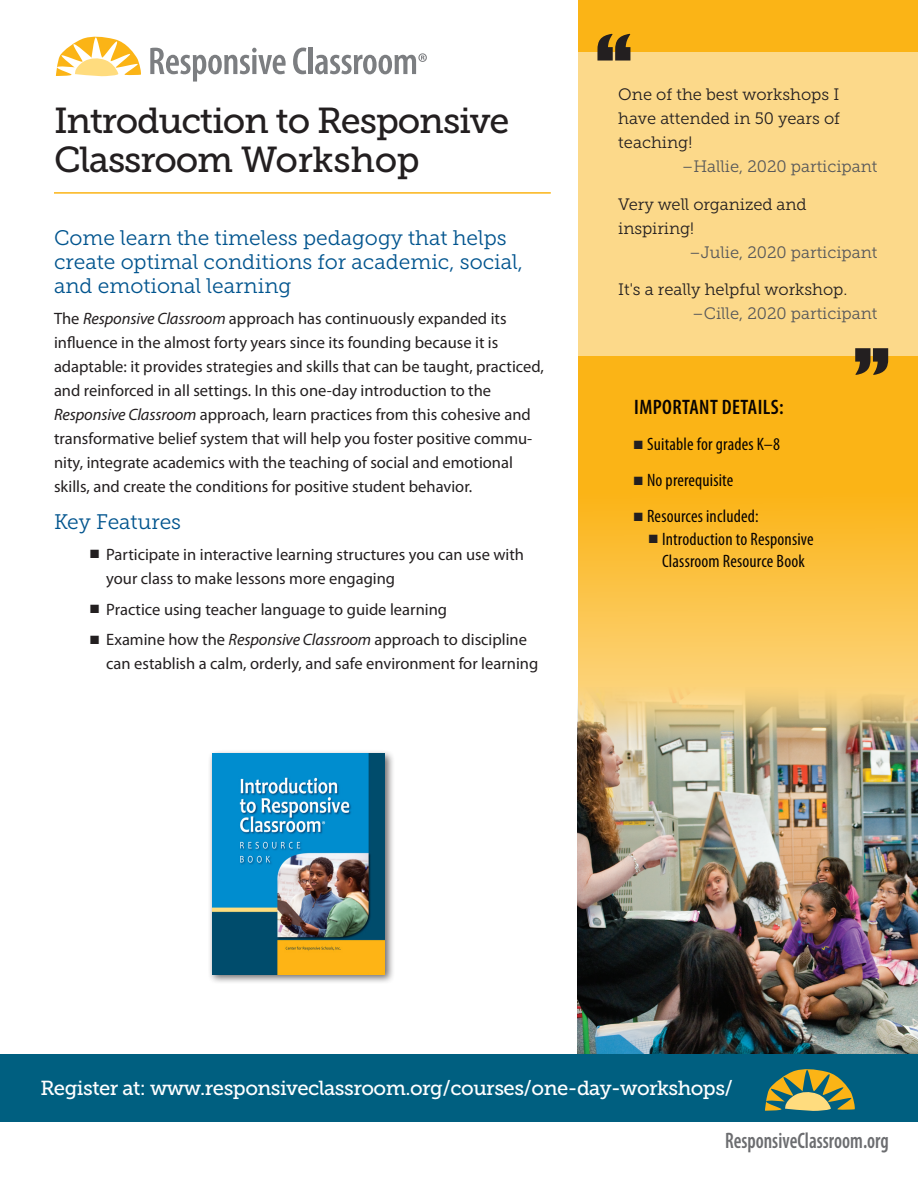
<style>
.page{position:relative;width:918px;height:1188px;background:#fff}
.page>*{position:absolute;margin:0;border:0;box-sizing:border-box;transform-origin:0 0}
.t1{font:900 72px "Halyard Display";color:#231f20}
.t2{font:36px/39px "Museo Slab 500";letter-spacing:-.03em;color:#231f20}
.t3{font:600 condensed 22.5px "Myriad Pro";color:#6c6d70;scale:.87 1}
.subhead{font:21px/24px "Museo Slab 300";color:#00548e}
.subhead-2{font:600 condensed 21px "Myriad Pro";letter-spacing:.02em;color:#080302}
.subhead-3{font:20.25px "Museo Slab 500";letter-spacing:-.025em;color:#fff}
.urbane-med_10_17{font:condensed 18px/22.5px "Myriad Pro";letter-spacing:.01em;color:#080302;text-align:center}
.body_text_11_15{font:16.5px/24px "Myriad Pro";color:#231f20}
.quote{font:16.5px/24px "Museo Slab 300";letter-spacing:-.005em;color:#231f20;text-align:justify}
.quote-person{font:16.5px "Museo Slab 300";color:#57585a}
.s1{font-style:italic}
.s2{color:#231f20}
</style>
<div class="page">
<hr style="left:54px;top:192px;width:497px;height:2px;background:#fbb416">
<svg style="left:150px;top:48px;width:136px;height:34px"></svg>
<svg style="left:293px;top:48px;width:13px;height:26px"></svg>
<div style="left:308px;top:47px;width:5px;height:27px;background:#7c7e81"></div>
<svg style="left:315px;top:53px;width:112px;height:21px"></svg>
<svg style="left:56px;top:37px;width:85px;height:39px"></svg>
<svg style="left:578px;top:0;width:340px;height:688px;fill:#fbb418"></svg>
<div style="left:578px;top:52px;width:340px;height:303px;background:#fcd98a"></div>
<img style="left:578px;top:688px;width:340px;height:367px">
<div style="left:0;top:1055px;width:918px;height:67px;background:#005f80"></div>
<svg style="left:765px;top:1069px;width:90px;height:42px"></svg>
<div style="left:208px;top:749px;width:187px;height:235px;background:#231f20;opacity:.65"></div>
<img style="left:212px;top:753px;width:172px;height:221px">
<p class="t2" style="left:54px;top:101px;width:457px">Introduction to Responsive<br>Classroom Workshop</p>
<p class="subhead" style="left:54px;top:226px;width:471px">Come learn the timeless pedagogy that helps create optimal conditions for academic, social, and emotional learning</p>
<p class="body_text_11_15" style="left:54px;top:306px;width:491px">The <span class="s1">Responsive Classroom</span> approach has continuously expanded its influence in the almost forty years since its founding because it is adaptable: it provides strategies and skills that can be taught, practiced, and reinforced in all settings. In this one-day introduction to the <span class="s1">Responsive Classroom</span> approach, learn practices from this cohesive and transformative belief system that will help you foster positive commu&shy;nity, integrate academics with the teaching of social and emotional skills, and create the conditions for positive student behavior.</p>
<p class="subhead" style="left:54px;top:510px;width:129px">Key Features</p>
<p class="body_text_11_15" style="left:106px;top:542px;width:419px;text-indent:-16px">■ Participate in interactive learning structures you can use with your class to make lessons more engaging</p>
<p class="body_text_11_15" style="left:90px;top:597px;width:359px">■ Practice using teacher language to guide learning</p>
<p class="body_text_11_15" style="left:106px;top:628px;width:433px;text-indent:-16px">■ Examine how the <span class="s1">Responsive Classroom</span> approach to discipline can establish a calm, orderly, and safe environment for learning</p>
<p class="t1" style="left:595px;top:8px;width:40px">“</p>
<p class="quote" style="left:618px;top:83px;width:223px">One of the best workshops I have attended in 50 years of teaching!</p>
<p class="quote-person" style="left:682px;top:158px;width:197px">–Hallie, 2020 participant</p>
<p class="quote" style="left:618px;top:192px;width:190px">Very well organized and inspiring!</p>
<p class="quote-person" style="left:689px;top:243px;width:190px">–Julie, 2020 participant</p>
<p class="quote" style="left:618px;top:278px;width:231px">It's a really helpful workshop.</p>
<p class="quote-person" style="left:692px;top:305px;width:187px">–Cille, 2020 participant</p>
<p class="subhead-2" style="left:634px;top:396px;width:151px">IMPORTANT DETAILS:</p>
<p class="urbane-med_10_17" style="left:634px;top:433px;width:148px"><span class="s2">■</span> Suitable for grades K–8</p>
<p class="urbane-med_10_17" style="left:634px;top:469px;width:101px"><span class="s2">■</span> No prerequisite</p>
<p class="urbane-med_10_17" style="left:634px;top:505px;width:126px"><span class="s2">■</span> Resources included:</p>
<p class="urbane-med_10_17" style="left:649px;top:527px;width:166px"><span class="s2">■</span> Introduction to Responsive<br>Classroom Resource Book</p>
<p class="t1" style="left:853px;top:320px;width:40px">”</p>
<p class="subhead-3" style="left:40px;top:1077px;width:694px">Register at: www.responsiveclassroom.org/courses/one-day-workshops/</p>
<p class="t3" style="left:725px;top:1128px;width:190px">ResponsiveClassroom.org</p>
</div>
